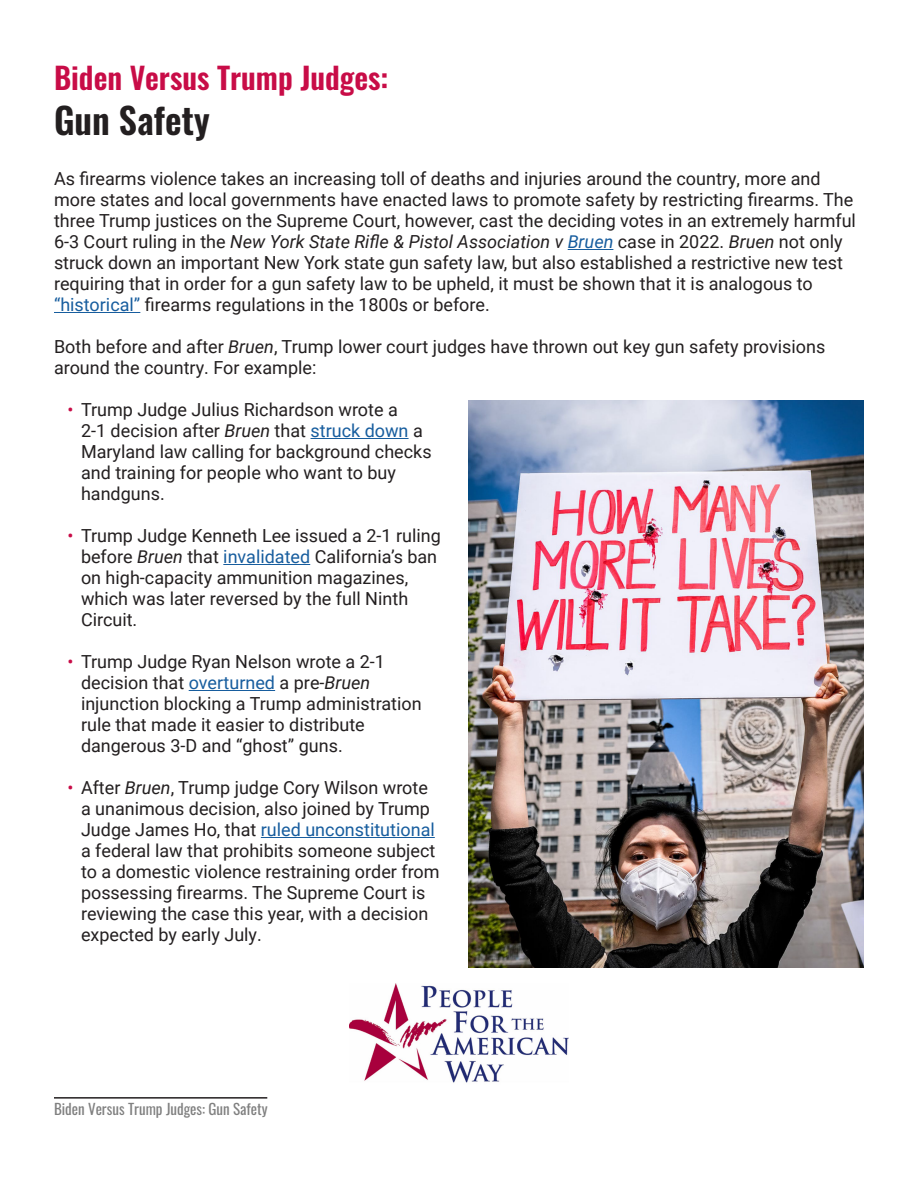
<style>
.page{position:relative;width:918px;height:1188px;background:#fff}
.page>*{position:absolute;margin:0;border:0;box-sizing:border-box;transform-origin:0 0}
.t1{font:600 36px "Oswald";color:#231f20}
.t2{font:600 30px "Oswald";color:#c80c47}
.t3{font:18px/21px "Roboto";color:#231f20}
.t4{font:15px "Oswald";color:#808080}
.s1{font-style:italic}
.s2{font-style:italic;color:#175d9e}
.s3{color:#175d9e}
.s4{color:#c80c47}
</style>
<div class="page">
<hr style="left:568px;top:249px;width:45px;height:1px;background:#175d9e">
<hr style="left:54px;top:312px;width:86px;height:1px;background:#175d9e">
<hr style="left:311px;top:438px;width:98px;height:1px;background:#175d9e">
<hr style="left:223px;top:564px;width:87px;height:1px;background:#175d9e">
<hr style="left:189px;top:690px;width:86px;height:1px;background:#175d9e">
<hr style="left:261px;top:837px;width:174px;height:1px;background:#175d9e">
<hr style="left:54px;top:1097px;width:213px;height:2px;background:#231f20">
<img style="left:350px;top:983px;width:218px;height:100px">
<img style="left:468px;top:401px;width:396px;height:567px">
<p class="t2" style="left:54px;top:62px;width:336px">Biden Versus Trump Judges:</p>
<p class="t1" style="left:54px;top:101px;width:157px">Gun Safety</p>
<p class="t3" style="left:54px;top:168px;width:803px">As firearms violence takes an increasing toll of deaths and injuries around the country, more and more states and local governments have enacted laws to promote safety by restricting firearms. The three Trump justices on the Supreme Court, however, cast the deciding votes in an extremely harmful 6-3 Court ruling in the <span class="s1">New York State Rifle &amp; Pistol Association v</span> <span class="s2">Bruen</span> case in 2022. <span class="s1">Bruen</span> not only struck down an important New York state gun safety law, but also established a restrictive new test requiring that in order for a gun safety law to be upheld, it must be shown that it is analogous to <span class="s3">“historical”</span> firearms regulations in the 1800s or before.</p>
<p class="t3" style="left:54px;top:336px;width:773px">Both before and after <span class="s1">Bruen</span>, Trump lower court judges have thrown out key gun safety provisions around the country. For example:</p>
<p class="t3" style="left:81px;top:399px;width:352px;text-indent:-14px"><span class="s4">•</span> Trump Judge Julius Richardson wrote a<br>2-1 decision after <span class="s1">Bruen</span> that <span class="s3">struck down</span> a Maryland law calling for background checks and training for people who want to buy handguns.</p>
<p class="t3" style="left:81px;top:525px;width:361px;text-indent:-14px"><span class="s4">•</span> Trump Judge Kenneth Lee issued a 2-1 ruling before <span class="s1">Bruen</span> that <span class="s3">invalidated</span> California’s ban on high-capacity ammunition magazines, which was later reversed by the full Ninth Circuit.</p>
<p class="t3" style="left:81px;top:651px;width:342px;text-indent:-14px"><span class="s4">•</span> Trump Judge Ryan Nelson wrote a 2-1 decision that <span class="s3">overturned</span> a pre-<span class="s1">Bruen </span>injunction blocking a Trump administration rule that made it easier to distribute dangerous 3-D and “ghost” guns.</p>
<p class="t3" style="left:81px;top:777px;width:360px;text-indent:-14px"><span class="s4">•</span> After <span class="s1">Bruen</span>, Trump judge Cory Wilson wrote a unanimous decision, also joined by Trump Judge James Ho, that <span class="s3">ruled unconstitutional </span>a federal law that prohibits someone subject to a domestic violence restraining order from possessing firearms. The Supreme Court is reviewing the case this year, with a decision expected by early July.</p>
<p class="t4" style="left:54px;top:1096px;width:215px">Biden Versus Trump Judges: Gun Safety</p>
</div>
